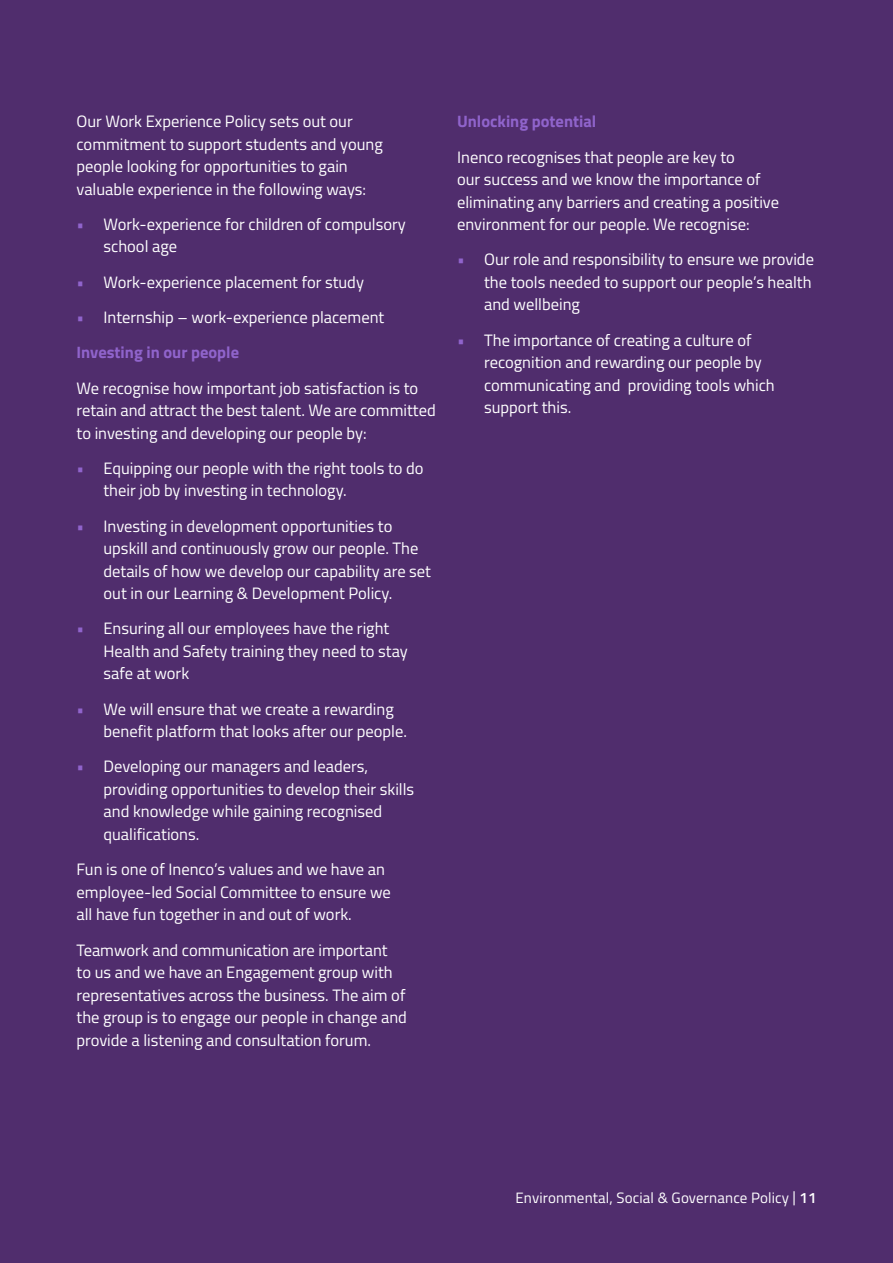
<style>
.page{position:relative;width:893px;height:1263px;background:#502d6d}
.page>*{position:absolute;margin:0;border:0;box-sizing:border-box;transform-origin:0 0}
.t1{font:16.5px/22.5px "Titillium";color:#fff}
.t2{font:700 16.5px "Titillium";color:#9064cc}
.t3{font:15px "Titillium";letter-spacing:.01em;color:#fff}
.s1{color:#9064cc}
.s2{font-weight:700;color:#9064cc}
.s3{font-weight:600}
</style>
<div class="page">
<p class="t1" style="left:77px;top:109px;width:308px">Our Work Experience Policy sets out our commitment to support students and young people looking for opportunities to gain valuable experience in the following ways:</p>
<p class="t1" style="left:104px;top:212px;width:304px;text-indent:-27px"><span class="s1">•</span> Work-experience for children of compulsory school age</p>
<p class="t1" style="left:77px;top:270px;width:289px"><span class="s1">•</span> Work-experience placement for study</p>
<p class="t1" style="left:77px;top:299px;width:309px;line-height:35.2px"><span class="s1">•</span> Internship – work-experience placement<br><span class="s2">Investing in our people</span></p>
<p class="t1" style="left:77px;top:376px;width:361px">We recognise how important job satisfaction is to retain and attract the best talent. We are committed to investing and developing our people by:</p>
<p class="t1" style="left:104px;top:456px;width:322px;text-indent:-27px"><span class="s1">•</span> Equipping our people with the right tools to do their job by investing in technology.</p>
<p class="t1" style="left:104px;top:514px;width:329px;text-indent:-27px"><span class="s1">•</span> Investing in development opportunities to upskill and continuously grow our people. The details of how we develop our capability are set out in our Learning &amp; Development Policy.</p>
<p class="t1" style="left:104px;top:616px;width:306px;text-indent:-27px"><span class="s1">•</span> Ensuring all our employees have the right<br>Health and Safety training they need to stay safe at work</p>
<p class="t1" style="left:104px;top:697px;width:305px;text-indent:-27px"><span class="s1">•</span> We will ensure that we create a rewarding benefit platform that looks after our people.</p>
<p class="t1" style="left:104px;top:755px;width:312px;text-indent:-27px"><span class="s1">•</span> Developing our managers and leaders, providing opportunities to develop their skills and knowledge while gaining recognised qualifications.</p>
<p class="t1" style="left:77px;top:857px;width:316px">Fun is one of Inenco’s values and we have an employee-led Social Committee to ensure we all have fun together in and out of work.</p>
<p class="t1" style="left:77px;top:938px;width:332px">Teamwork and communication are important<br>to us and we have an Engagement group with representatives across the business. The aim of the group is to engage our people in change and provide a listening and consultation forum.</p>
<p class="t2" style="left:457px;top:109px;width:141px">Unlocking potential</p>
<p class="t1" style="left:457px;top:145px;width:323px">Inenco recognises that people are key to<br>our success and we know the importance of eliminating any barriers and creating a positive environment for our people. We recognise:</p>
<p class="t1" style="left:484px;top:248px;width:331px;text-indent:-27px"><span class="s1">•</span> Our role and responsibility to ensure we provide the tools needed to support our people’s health and wellbeing</p>
<p class="t1" style="left:484px;top:328px;width:292px;text-indent:-27px"><span class="s1">•</span> The importance of creating a culture of recognition and rewarding our people by communicating and providing tools which support this.</p>
<p class="t3" style="left:515px;top:1187px;width:302px">Environmental, Social &amp; Governance Policy | <span class="s3">11</span></p>
</div>
